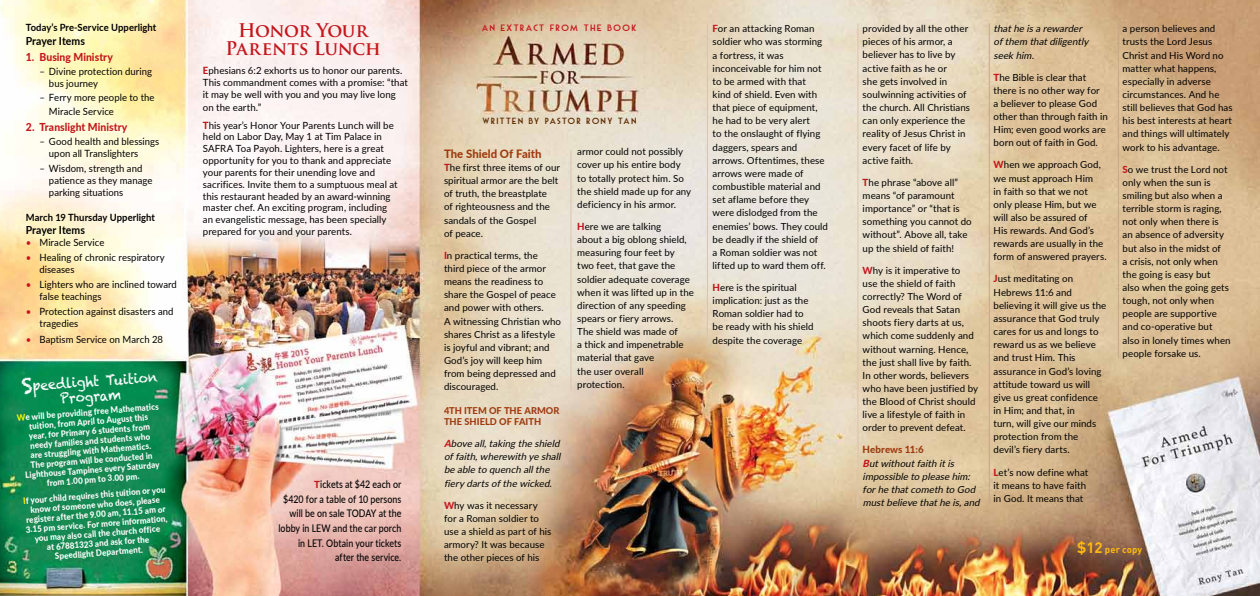
<style>
.page{position:relative;width:1260px;height:596px;background:#fff}
.page>*{position:absolute;margin:0;border:0;box-sizing:border-box;transform-origin:0 0}
.t1{font:700 18.4px/17.4px "Trajan Pro";letter-spacing:-.02em;color:#c4161c;text-align:center}
.t2{font:14px/14.9px "Chalkduster";color:#fff;text-align:center;scale:.92 1}
.t3{font:800 11.5px "Lato";color:#9f3a0e}
.t4{font:700 11.1px "Lato";color:#000;scale:.95 1}
.t5{font:800 10.9px "Lato";color:#c4161c;scale:.95 1}
.t6{font:500 10.5px/14.7px "Lato";letter-spacing:.005em;color:#000;text-align:right;scale:.84 1}
.t7{font:9.9px/11.8px "Lato";letter-spacing:.005em;color:#000}
.t8{font:9.9px/12px "Lato";letter-spacing:.005em;color:#000;scale:.96 1}
.t9{font:700 9.9px "Lato";letter-spacing:.005em;color:#000;scale:.95 1}
.t10{font:800 9.9px "Lato";letter-spacing:.005em;color:#9f3a0e}
.t11{font:9.7px/13.1px "Lato";letter-spacing:.005em;color:#000}
.t12{font:italic 9.7px/13.1px "Lato";color:#000}
.t13{font:700 9.5px "DIN";letter-spacing:.01em;color:#fdb913}
.t14{font:800 9.4px/10.8px "Lato";letter-spacing:.005em;color:#9f3a0e}
.t15{font:9px "Mouse Deco";letter-spacing:.02em;color:#c4161c;scale:1.05 1}
.t16{font:800 8.7px/9.7px "Lato";color:#fff;text-align:center;scale:.93 1}
.t17{font:8.7px "Mouse Deco";letter-spacing:.02em;color:#5c2a00;scale:1.05 1}
.s1{color:#c4161c}
.s2{font-size:20.6px}
.s3{font-size:8.8px;color:#fff200}
.s4{font-weight:800;color:#c4161c}
.s5{font-weight:800;font-size:9.7px;color:#c4161c}
.s6{font-size:15px}
</style>
<div class="page">
<img style="left:0;top:0;width:1260px;height:595px">
<hr style="left:570px;top:150px;width:1px;height:240px;background:#dbc4af">
<hr style="left:707px;top:23px;width:1px;height:323px;background:#dbc4af">
<hr style="left:857px;top:23px;width:1px;height:484px;background:#dbc4af">
<hr style="left:989px;top:23px;width:1px;height:480px;background:#c7a78b">
<hr style="left:1118px;top:23px;width:1px;height:335px;background:#c7a78b">
<p class="t9" style="left:26px;top:21px;width:139px">Today’s Pre-Service Upperlight</p>
<p class="t4" style="left:26px;top:33px;width:64px">Prayer Items</p>
<p class="t5" style="left:26px;top:49px;width:93px">1. Busing Ministry</p>
<p class="t8" style="left:49px;top:65px;width:109px;text-indent:-9px">– Divine protection during bus journey</p>
<p class="t8" style="left:49px;top:91px;width:112px;line-height:13.4px;text-indent:-9px">– Ferry more people to the<br>Miracle Service</p>
<p class="t5" style="left:26px;top:119px;width:109px">2. Translight Ministry</p>
<p class="t8" style="left:49px;top:134px;width:117px;text-indent:-9px">– Good health and blessings upon all Translighters</p>
<p class="t8" style="left:49px;top:161px;width:109px;text-indent:-9px">– Wisdom, strength and patience as they manage parking situations</p>
<p class="t9" style="left:26px;top:210px;width:138px">March 19 Thursday Upperlight</p>
<p class="t4" style="left:26px;top:222px;width:64px">Prayer Items</p>
<p class="t8" style="left:26px;top:236px;width:83px"><span class="s1">•</span> Miracle Service</p>
<p class="t8" style="left:39px;top:251px;width:132px;text-indent:-14px"><span class="s1">•</span> Healing of chronic respiratory diseases</p>
<p class="t8" style="left:39px;top:277px;width:145px;text-indent:-14px"><span class="s1">•</span> Lighters who are inclined toward false teachings</p>
<p class="t8" style="left:39px;top:304px;width:141px;text-indent:-14px"><span class="s1">•</span> Protection against disasters and tragedies</p>
<p class="t8" style="left:26px;top:333px;width:144px"><span class="s1">•</span> Baptism Service on March 28</p>
<h2 class="t2" style="left:21px;top:378px;width:150px;rotate:-4deg"><span class="s2">S</span>peedlight Tuition<br>Program</h2>
<p class="t16" style="left:17px;top:411px;width:154px;rotate:-4deg"><span class="s3">W</span>e will be providing free Mathematics tuition, from April to August this<br>year, for Primary 6 students from needy families and students who<br>are struggling with Mathematics.<br>The program will be conducted in<br>Lighthouse Tampines every Saturday from 1.00 pm to 3.00 pm.</p>
<p class="t16" style="left:23px;top:494px;width:156px;rotate:-4deg"><span class="s3">I</span>f your child requires this tuition or you know of someone who does, please register after the 9.00 am, 11.15 am or 3.15 pm service. For more information, you may also call the church office<br>at 67881323 and ask for the Speedlight Department.</p>
<h1 class="t1" style="left:226px;top:22px;width:157px">Honor Your<br>Parents Lunch</h1>
<p class="t7" style="left:203px;top:64px;width:207px"><span class="s4">E</span>phesians 6:2 exhorts us to honor our parents.<br>This commandment comes with a promise: “that it may be well with you and you may live long</p>
<p class="t7" style="left:203px;top:98px;width:192px;line-height:17.7px">on the earth.”<br><span class="s4">T</span>his year’s Honor Your Parents Lunch will be</p>
<p class="t7" style="left:203px;top:130px;width:196px">held on Labor Day, May 1 at Tim Palace in SAFRA Toa Payoh. Lighters, here is a great opportunity for you to thank and appreciate your parents for their unending love and sacrifices. Invite them to a sumptuous meal at this restaurant headed by an award-winning master chef. An exciting program, including an evangelistic message, has been specially prepared for you and your parents.</p>
<p class="t6" style="left:278px;top:476px;width:148px"><span class="s5">T</span>ickets at $42 each or<br>$420 for a table of 10 persons will be on sale TODAY at the lobby in LEW and the car porch in LET. Obtain your tickets after the service.</p>
<p class="t15" style="left:481px;top:23px;width:7px">AN</p>
<p class="t15" style="left:500px;top:23px;width:20px">EXTRA</p>
<p class="t15" style="left:533px;top:23px;width:101px">CT FROM THE BOOK</p>
<p class="t17" style="left:482px;top:116px;width:71px">WRITTEN BY PASTOR</p>
<p class="t17" style="left:586px;top:116px;width:8px">RONY</p>
<p class="t17" style="left:618px;top:116px;width:7px">TAN</p>
<p class="t3" style="left:444px;top:145px;width:99px">The Shield Of Faith</p>
<p class="t11" style="left:444px;top:160px;width:118px"><span class="s4">T</span>he first three items of our spiritual armor are the belt of truth, the breastplate<br>of righteousness and the sandals of the Gospel<br>of peace.</p>
<p class="t11" style="left:444px;top:248px;width:119px"><span class="s4">I</span>n practical terms, the<br>third piece of the armor means the readiness to share the Gospel of peace and power with others.<br>A witnessing Christian who shares Christ as a lifestyle is joyful and vibrant; and<br>God’s joy will keep him from being depressed and discouraged.</p>
<p class="t14" style="left:444px;top:405px;width:117px">4TH ITEM OF THE ARMOR<br>THE SHIELD OF FAITH</p>
<p class="t12" style="left:444px;top:436px;width:121px"><span class="s4">A</span>boveall,takingtheshield offaith,wherewith yeshall beableto quench allthe fierydartsofthewicked.</p>
<p class="t11" style="left:444px;top:498px;width:109px"><span class="s4">W</span>hy was it necessary for a Roman soldier to use a shield as part of his armory? It was because the other pieces of his</p>
<p class="t11" style="left:577px;top:145px;width:116px">armor could not possibly cover up his entire body to totally protect him. So the shield made up for any deficiency in his armor.</p>
<p class="t11" style="left:577px;top:219px;width:118px"><span class="s4">H</span>ere we are talking<br>about a big oblong shield, measuring four feet by two feet, that gave the soldier adequate coverage when it was lifted up in the direction of any speeding spears or fiery arrows.<br>The shield was made of<br>a thick and impenetrable material that gave<br>the user overall<br>protection.</p>
<p class="t11" style="left:713px;top:22px;width:117px"><span class="s4">F</span>or an attacking Roman soldier who was storming a fortress, it was inconceivable for him not to be armed with that<br>kind of shield. Even with that piece of equipment, he had to be very alert<br>to the onslaught of flying daggers, spears and arrows. Oftentimes, these arrows were made of combustible material and set aflame before they were dislodged from the enemies’ bows. They could be deadly if the shield of<br>a Roman soldier was not lifted up to ward them off.</p>
<p class="t11" style="left:713px;top:280px;width:103px"><span class="s4">H</span>ere is the spiritual implication: just as the<br>Roman soldier had to be ready with his shield despite the coverage</p>
<p class="t11" style="left:863px;top:22px;width:109px">provided by all the other pieces of his armor, a believer has to live by active faith as he or<br>she gets involved in soulwinning activities of the church. All Christians can only experience the reality of Jesus Christ in every facet of life by active faith.</p>
<p class="t11" style="left:863px;top:175px;width:111px"><span class="s4">T</span>he phrase “above all” means “of paramount importance” or “that is something you cannot do without”. Above all, take up the shield of faith!</p>
<p class="t11" style="left:863px;top:263px;width:117px"><span class="s4">W</span>hy is it imperative to<br>use the shield of faith correctly? The Word of<br>God reveals that Satan shoots fiery darts at us, which come suddenly and without warning. Hence, the just shall live by faith.<br>In other words, believers who have been justified by the Blood of Christ should live a lifestyle of faith in order to prevent defeat.</p>
<p class="t10" style="left:863px;top:442px;width:63px">Hebrews 11:6</p>
<p class="t12" style="left:863px;top:456px;width:121px"><span class="s4">B</span>utwithoutfaith itis impossibleto pleasehim: forhethatcometh to God mustbelievethatheis,and</p>
<p class="t12" style="left:994px;top:22px;width:99px">thatheisarewarder ofthem thatdiligently seekhim.</p>
<p class="t11" style="left:994px;top:70px;width:116px"><span class="s4">T</span>he Bible is clear that there is no other way for<br>a believer to please God other than through faith in<br>Him; even good works are born out of faith in God.</p>
<p class="t11" style="left:994px;top:158px;width:115px"><span class="s4">W</span>hen we approach God, we must approach Him<br>in faith so that we not only please Him, but we will also be assured of<br>His rewards. And God’s rewards are usually in the form of answered prayers.</p>
<p class="t11" style="left:994px;top:272px;width:114px"><span class="s4">J</span>ust meditating on<br>Hebrews 11:6 and believing it will give us the assurance that God truly cares for us and longs to reward us as we believe and trust Him. This assurance in God’s loving attitude toward us will give us great confidence in Him; and that, in<br>turn, will give our minds protection from the devil’s fiery darts.</p>
<p class="t11" style="left:994px;top:464px;width:96px"><span class="s4">L</span>et’s now define what it means to have faith in God. It means that</p>
<p class="t11" style="left:1123px;top:22px;width:111px">a person believes and trusts the Lord Jesus<br>Christ and His Word no matter what happens, especially in adverse circumstances. And he still believes that God has his best interests at heart and things will ultimately work to his advantage.</p>
<p class="t11" style="left:1123px;top:162px;width:110px"><span class="s4">S</span>o we trust the Lord not only when the sun is smiling but also when a terrible storm is raging, not only when there is an absence of adversity but also in the midst of<br>a crisis, not only when the going is easy but<br>also when the going gets tough, not only when people are supportive and co-operative but also in lonely times when people forsake us.</p>
<p class="t13" style="left:1077px;top:543px;width:67px"><span class="s6">$12</span> per copy</p>
</div>
